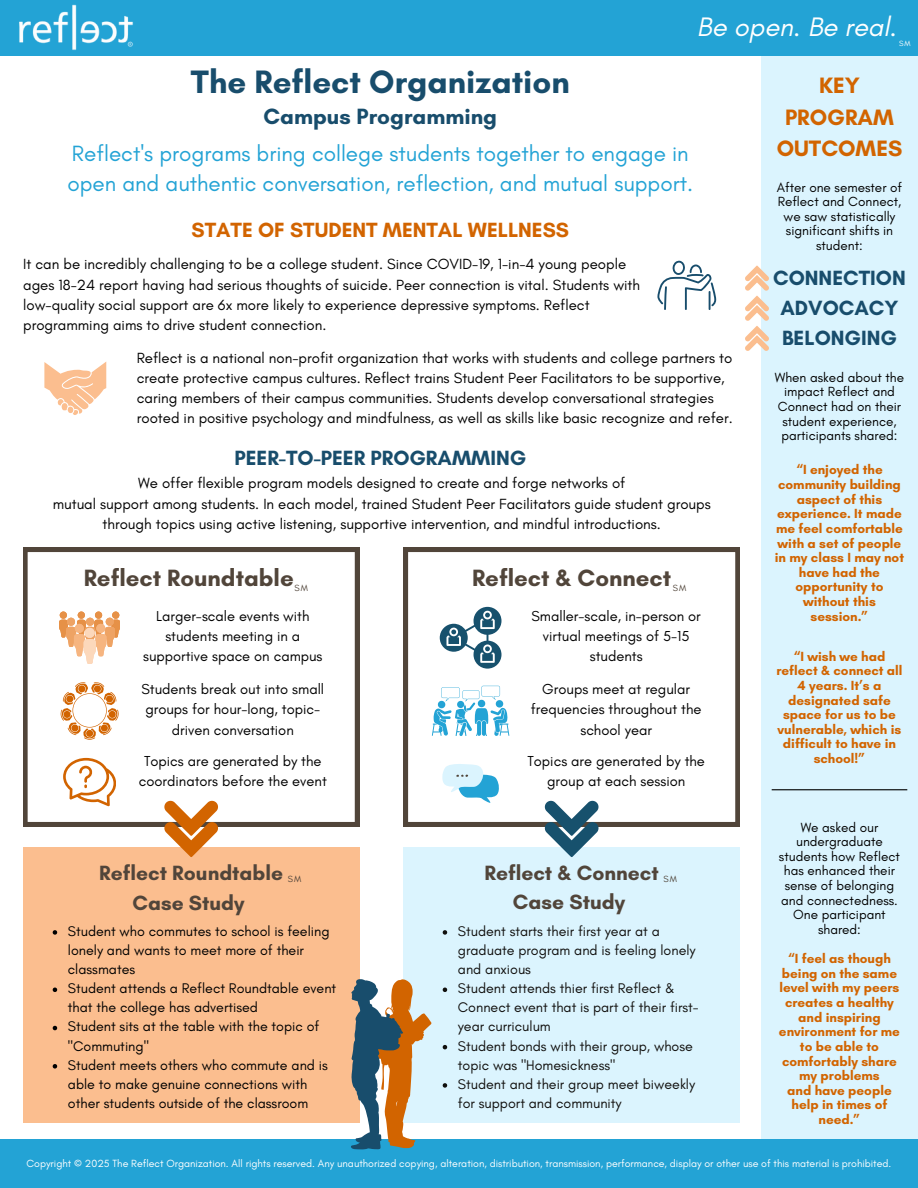
<style>
.page{position:relative;width:918px;height:1188px;background:#fff}
.page>*{position:absolute;margin:0;border:0;box-sizing:border-box;transform-origin:0 0}
.t1{font:700 33px "Glacial Indifference";color:#184d6c}
.t2{font:italic 27.3px "Glacial Indifference";color:#fff}
.t3{font:700 24px "Glacial Indifference";color:#51453a}
.t4{font:700 22.65px/31.5px "Glacial Indifference";color:#d26400;text-align:center}
.t5{font:22.5px/30.3px "Glacial Indifference";color:#23a3d5}
.t6{font:700 22.5px "Glacial Indifference";color:#184d6c}
.t7{font:700 21px/29.2px "Glacial Indifference";color:#51453a;text-align:center}
.t8{font:700 21px "Glacial Indifference";color:#184d6c}
.t9{font:700 21px "Glacial Indifference";color:#d26400}
.t10{font:15px/20.2px "Glacial Indifference";color:#000}
.t11{font:14.7px/20.2px "Glacial Indifference";color:#000;text-align:center}
.t12{font:14.25px/19.2px "Glacial Indifference";color:#000}
.t13{font:14.25px/19px "Glacial Indifference";color:#100f0d}
.t14{font:700 13.5px/14.7px "Glacial Indifference";color:#d26400;text-align:center}
.t15{font:13.5px/14.7px "Glacial Indifference";color:#000;text-align:center}
.t16{font:10.65px "Glacial Indifference";color:#fff}
.t17{font:9.15px "Glacial Indifference";letter-spacing:.12em;color:#51453a}
.t18{font:7.65px "Glacial Indifference";color:#fff}
</style>
<div class="page">
<div style="left:761px;top:34px;width:157px;height:1135px;background:#dbf4fe"></div>
<div style="left:0;top:1140px;width:918px;height:48px;background:#23a3d5"></div>
<div style="left:0;top:0;width:918px;height:56px;background:#23a3d5"></div>
<img style="left:19px;top:4px;width:114px;height:46px">
<svg style="left:44px;top:362px;width:62px;height:53px"></svg>
<svg style="left:657px;top:261px;width:59px;height:49px"></svg>
<div style="left:404px;top:847px;width:336px;height:276px;background:#dbf4fe"></div>
<div style="left:24px;top:847px;width:336px;height:276px;background:#fbbe8f"></div>
<svg style="left:350px;top:979px;width:82px;height:171px"></svg>
<svg style="left:23px;top:548px;width:336px;height:278px"></svg>
<svg style="left:60px;top:682px;width:59px;height:57px"></svg>
<svg style="left:59px;top:612px;width:61px;height:52px"></svg>
<div style="left:85px;top:628px;width:10px;height:10px;background:#fcd8bb;border-radius:50%"></div>
<svg style="left:63px;top:758px;width:53px;height:48px"></svg>
<svg style="left:404px;top:548px;width:336px;height:278px"></svg>
<svg style="left:440px;top:607px;width:62px;height:62px"></svg>
<svg style="left:432px;top:686px;width:77px;height:50px"></svg>
<svg style="left:441px;top:761px;width:59px;height:42px"></svg>
<svg style="left:164px;top:801px;width:54px;height:56px"></svg>
<svg style="left:545px;top:801px;width:54px;height:56px"></svg>
<svg style="left:443px;top:930px;width:4px;height:5px"></svg>
<svg style="left:443px;top:988px;width:4px;height:4px"></svg>
<svg style="left:443px;top:1045px;width:4px;height:4px"></svg>
<svg style="left:443px;top:1083px;width:4px;height:5px"></svg>
<svg style="left:53px;top:930px;width:4px;height:5px"></svg>
<svg style="left:53px;top:988px;width:4px;height:4px"></svg>
<svg style="left:53px;top:1026px;width:4px;height:4px"></svg>
<svg style="left:53px;top:1064px;width:4px;height:5px"></svg>
<svg style="left:745px;top:266px;width:24px;height:85px"></svg>
<hr style="left:772px;top:789px;width:135px;height:1px;background:#000">
<p class="t2" style="left:697px;top:10px;width:201px">Be open. Be real.</p>
<p class="t18" style="left:899px;top:39px;width:13px">SM</p>
<p class="t1" style="left:191px;top:62px;width:380px">The Reflect Organization</p>
<p class="t6" style="left:264px;top:102px;width:235px">Campus Programming</p>
<h6 class="t5" style="left:67px;top:138px;width:627px">Reflect's programs bring college students together to engage in open and authentic conversation, reflection, and mutual support.</h6>
<p class="t9" style="left:192px;top:217px;width:379px">STATE OF STUDENT MENTAL WELLNESS</p>
<p class="t10" style="left:23px;top:254px;width:605px">It can be incredibly challenging to be a college student. Since COVID-19, 1-in-4 young people</p>
<h4 class="t10" style="left:23px;top:274px;width:619px">ages 18-24 report having had serious thoughts of suicide. Peer connection is vital. Students with low-quality social support are 6x more likely to experience depressive symptoms. Reflect programming aims to drive student connection.</h4>
<p class="t10" style="left:137px;top:347px;width:597px">Reflect is a national non-profit organization that works with students and college partners to create protective campus cultures. Reflect trains Student Peer Facilitators to be supportive, caring members of their campus communities. Students develop conversational strategies rooted in positive psychology and mindfulness, as well as skills like basic recognize and refer.</p>
<p class="t8" style="left:234px;top:445px;width:293px">PEER-TO-PEER PROGRAMMING</p>
<p class="t10" style="left:138px;top:473px;width:489px">We offer flexible program models designed to create and forge networks of</p>
<p class="t10" style="left:53px;top:493px;width:660px;text-align:center">mutual support among students. In each model, trained Student Peer Facilitators guide student groups through topics using active listening, supportive intervention, and mindful introductions.</p>
<h4 class="t3" style="left:84px;top:563px;width:212px">Reflect Roundtable</h4>
<p class="t3" style="left:472px;top:563px;width:201px">Reflect &amp; Connect</p>
<p class="t17" style="left:295px;top:583px;width:15px">SM</p>
<p class="t17" style="left:673px;top:583px;width:15px">SM</p>
<p class="t11" style="left:143px;top:606px;width:181px">Larger-scale events with students meeting in a supportive space on campus</p>
<p class="t11" style="left:142px;top:679px;width:184px">Students break out into small groups for hour-long, topic&shy;driven conversation</p>
<p class="t11" style="left:139px;top:750px;width:190px">Topics are generated by the coordinators before the event</p>
<p class="t11" style="left:532px;top:606px;width:171px">Smaller-scale, in-person or virtual meetings of 5-15 students</p>
<p class="t11" style="left:531px;top:679px;width:172px">Groups meet at regular frequencies throughout the school year</p>
<p class="t11" style="left:527px;top:750px;width:179px">Topics are generated by the group at each session</p>
<p class="t7" style="left:484px;top:858px;width:176px">Reflect &amp; Connect</p>
<p class="t7" style="left:513px;top:887px;width:114px">Case Study</p>
<h3 class="t13" style="left:458px;top:921px;width:239px">Student starts their first year at a graduate program and is feeling lonely and anxious</h3>
<p class="t13" style="left:458px;top:979px;width:242px">Student attends thier first Reflect &amp;<br>Connect event that is part of their first&shy;year curriculum</p>
<h6 class="t13" style="left:458px;top:1036px;width:237px">Student bonds with their group, whose topic was "Homesickness"</h6>
<h6 class="t13" style="left:458px;top:1074px;width:239px">Student and their group meet biweekly for support and community</h6>
<h6 class="t7" style="left:99px;top:858px;width:185px">Reflect Roundtable<br>Case Study</h6>
<p class="t12" style="left:68px;top:921px;width:263px">Student who commutes to school is feeling lonely and wants to meet more of their classmates</p>
<p class="t12" style="left:68px;top:979px;width:270px">Student attends a Reflect Roundtable event that the college has advertised</p>
<p class="t12" style="left:68px;top:1017px;width:253px">Student sits at the table with the topic of "Commuting"</p>
<p class="t12" style="left:68px;top:1055px;width:261px">Student meets others who commute and is able to make genuine connections with other students outside of the classroom</p>
<p class="t17" style="left:288px;top:873px;width:15px">SM</p>
<p class="t17" style="left:663px;top:873px;width:15px">SM</p>
<p class="t4" style="left:777px;top:69px;width:127px">KEY<br>PROGRAM<br>OUTCOMES</p>
<h2 class="t15" style="left:777px;top:179px;width:127px">After one semester of<br>Reflect and Connect, we saw statistically significant shifts in student:</h2>
<p class="t8" style="left:773px;top:265px;width:134px">CONNECTION</p>
<p class="t8" style="left:780px;top:295px;width:120px">ADVOCACY</p>
<p class="t8" style="left:782px;top:325px;width:116px">BELONGING</p>
<p class="t15" style="left:775px;top:370px;width:131px">When asked about the impact Reflect and<br>Connect had on their student experience, participants shared:</p>
<p class="t14" style="left:775px;top:462px;width:131px">“I enjoyed the community building aspect of this experience. It made me feel comfortable with a set of people in my class I may not have had the opportunity to without this session.”</p>
<p class="t14" style="left:776px;top:649px;width:128px">“I wish we had reflect &amp; connect all<br>4 years. It’s a designated safe space for us to be vulnerable, which is difficult to have in school!”</p>
<p class="t15" style="left:779px;top:819px;width:123px">We asked our undergraduate students how Reflect has enhanced their sense of belonging and connectedness.<br>One participant shared:</p>
<h1 class="t14" style="left:780px;top:951px;width:121px">“I feel as though being on the same level with my peers creates a healthy</h1>
<h5 class="t14" style="left:779px;top:1010px;width:123px">and inspiring environment for me to be able to comfortably share my problems</h5>
<h6 class="t14" style="left:787px;top:1083px;width:106px">and have people help in times of need.”</h6>
<p class="t16" style="left:27px;top:1157px;width:866px">Copyright © 2025 The Reflect Organization. All rights reserved. Any unauthorized copying, alteration, distribution, transmission, performance, display or other use of this material is prohibited.</p>
</div>
